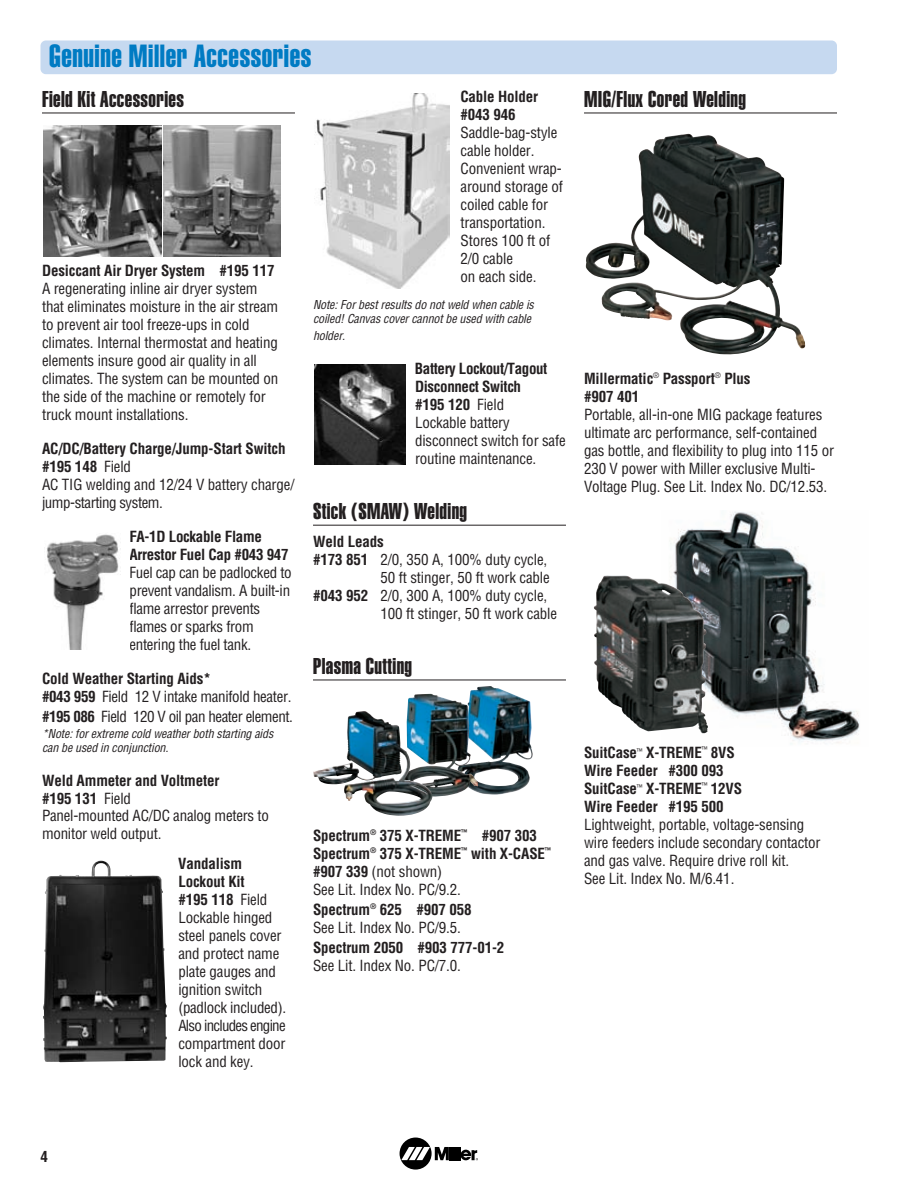
<style>
.page{position:relative;width:918px;height:1188px;background:#fff}
.page>*{position:absolute;margin:0;border:0;box-sizing:border-box;transform-origin:0 0}
.t1{font:31.5px "Helvetica Extra Compressed";letter-spacing:.02em;color:#007bc3}
.t2{font:22.5px "Helvetica Extra Compressed";letter-spacing:.02em;color:#231f20}
.t3{font:condensed 15px/18px "Helvetica";letter-spacing:-.01em;color:#231f20}
.t4{font:700 condensed 15px/18px "Helvetica";letter-spacing:-.01em;color:#231f20}
.t5{font:condensed 15px "Helvetica";letter-spacing:-.03em;color:#231f20}
.t6{font:italic condensed 12px/14.1px "Helvetica";color:#231f20}
.s1{font-weight:700}
.s2{font-weight:400}
</style>
<div class="page">
<img style="left:470px;top:686px;width:63px;height:109px">
<img style="left:401px;top:694px;width:77px;height:103px">
<img style="left:670px;top:511px;width:190px;height:233px">
<div style="left:400px;top:1138px;width:32px;height:32px;background:#000;border-radius:50%"></div>
<svg style="left:401px;top:1147px;width:77px;height:13px"></svg>
<div style="left:40px;top:40px;width:797px;height:34px;background:#c6d9f0;border-radius:5px"></div>
<hr style="left:42px;top:113px;width:253px;height:1px;background:#231f20">
<hr style="left:313px;top:525px;width:253px;height:1px;background:#231f20">
<hr style="left:313px;top:680px;width:253px;height:1px;background:#231f20">
<hr style="left:584px;top:113px;width:253px;height:1px;background:#231f20">
<img style="left:164px;top:125px;width:116px;height:131px">
<img style="left:44px;top:125px;width:117px;height:132px">
<img style="left:602px;top:134px;width:203px;height:220px">
<img style="left:594px;top:576px;width:114px;height:158px">
<img style="left:313px;top:752px;width:119px;height:64px">
<img style="left:315px;top:364px;width:91px;height:101px">
<img style="left:315px;top:94px;width:134px;height:195px">
<img style="left:44px;top:861px;width:123px;height:201px">
<img style="left:46px;top:534px;width:75px;height:116px">
<h1 class="t1" style="left:49px;top:45px;width:264px">Genuine Miller Accessories</h1>
<h2 class="t2" style="left:42px;top:91px;width:143px">Field Kit Accessories</h2>
<p class="t4" style="left:460px;top:89px;width:79px">Cable Holder #043 946</p>
<p class="t3" style="left:460px;top:125px;width:104px">Saddle-bag-style cable holder.<br>Convenient wrap&shy;around storage of coiled cable for transportation.<br>Stores 100 ft of<br>2/0 cable<br>on each side.</p>
<p class="t6" style="left:313px;top:298px;width:225px">Note:Forbestresults do notweld when cable is coiled!Canvas covercannotbe used with cable</p>
<p class="t6" style="left:313px;top:330px;width:36px">holder.</p>
<p class="t3" style="left:415px;top:361px;width:152px"><span class="s1">Battery Lockout/Tagout<br>Disconnect Switch<br>#195 120</span> Field<br>Lockable battery disconnect switch for safe routine maintenance.</p>
<h2 class="t2" style="left:313px;top:503px;width:156px">Stick (SMAW) Welding</h2>
<p class="t4" style="left:313px;top:534px;width:72px">Weld Leads</p>
<p class="t3" style="left:313px;top:552px;width:236px"><span class="s1">#173 851</span> 2/0, 350 A, 100% duty cycle,</p>
<p class="t3" style="left:381px;top:570px;width:171px">50 ft stinger, 50 ft work cable</p>
<p class="t3" style="left:313px;top:588px;width:236px"><span class="s1">#043 952</span> 2/0, 300 A, 100% duty cycle,</p>
<p class="t3" style="left:381px;top:606px;width:178px">100 ft stinger, 50 ft work cable</p>
<h2 class="t2" style="left:313px;top:658px;width:101px">Plasma Cutting</h2>
<p class="t4" style="left:42px;top:263px;width:234px">Desiccant Air Dryer System #195 117</p>
<p class="t3" style="left:42px;top:281px;width:238px">A regenerating inline air dryer system that eliminates moisture in the air stream to prevent air tool freeze-ups in cold climates. Internal thermostat and heating elements insure good air quality in all climates. The system can be mounted on the side of the machine or remotely for truck mount installations.</p>
<p class="t3" style="left:42px;top:441px;width:254px"><span class="s1">AC/DC/Battery Charge/Jump-Start Switch #195 148</span> Field<br>AC TIG welding and 12/24 V battery charge/ jump-starting system.</p>
<p class="t4" style="left:129px;top:529px;width:161px">FA-1D Lockable Flame<br>Arrestor Fuel Cap #043 947</p>
<p class="t3" style="left:130px;top:565px;width:164px">Fuel cap can be padlocked to prevent vandalism. A built-in flame arrestor prevents flames or sparks from entering the fuel tank.</p>
<p class="t4" style="left:42px;top:671px;width:251px">Cold Weather Starting Aids*<br>#043 959 <span class="s2">Field 12 V intake manifold heater.</span></p>
<p class="t5" style="left:42px;top:711px;width:252px"><span class="s1">#195 086</span> Field 120 V oil pan heater element.</p>
<p class="t6" style="left:42px;top:728px;width:235px">*Note:forextreme cold weatherboth starting aids can be used in conjunction.</p>
<p class="t3" style="left:42px;top:773px;width:229px"><span class="s1">Weld Ammeter and Voltmeter<br>#195 131</span> Field<br>Panel-mounted AC/DC analog meters to monitor weld output.</p>
<p class="t3" style="left:178px;top:856px;width:110px"><span class="s1">Vandalism<br>Lockout Kit<br>#195 118</span> Field<br>Lockable hinged steel panels cover and protect name plate gauges and ignition switch (padlock included).<br>Also includes engine compartment door lock and key.</p>
<p class="t4" style="left:313px;top:828px;width:240px">Spectrum<sup>®</sup> 375 X-TREME<sup>™</sup> #907 303<br>Spectrum<sup>®</sup> 375 X-TREME<sup>™</sup> with X-CASE<sup>™ </sup>#907 339 <span class="s2">(not shown)<br>See Lit. Index No. PC/9.2.</span></p>
<p class="t3" style="left:313px;top:902px;width:160px"><span class="s1">Spectrum</span><sup>®</sup> <span class="s1">625 #907 058<br></span>See Lit. Index No. PC/9.5.</p>
<p class="t4" style="left:313px;top:940px;width:193px">Spectrum 2050 #903 777-01-2</p>
<p class="t3" style="left:313px;top:958px;width:149px">See Lit. Index No. PC/7.0.</p>
<h2 class="t2" style="left:584px;top:91px;width:163px">MIG/Flux Cored Welding</h2>
<p class="t4" style="left:584px;top:370px;width:168px">Millermatic<sup>®</sup> Passport<sup>®</sup> Plus #907 401</p>
<p class="t3" style="left:584px;top:406px;width:252px">Portable, all-in-one MIG package features ultimate arc performance, self-contained gas bottle, and flexibility to plug into 115 or 230 V power with Miller exclusive Multi-Voltage Plug. See Lit. Index No. DC/12.53.</p>
<p class="t4" style="left:584px;top:745px;width:160px">SuitCase<sup>™</sup> X-TREME<sup>™</sup> 8VS<br>Wire Feeder #300 093<br>SuitCase<sup>™</sup> X-TREME<sup>™</sup> 12VS<br>Wire Feeder #195 500</p>
<p class="t3" style="left:584px;top:817px;width:238px">Lightweight, portable, voltage-sensing wire feeders include secondary contactor and gas valve. Require drive roll kit.<br>See Lit. Index No. M/6.41.</p>
<p class="t4" style="left:41px;top:1149px;width:9px">4</p>
</div>
